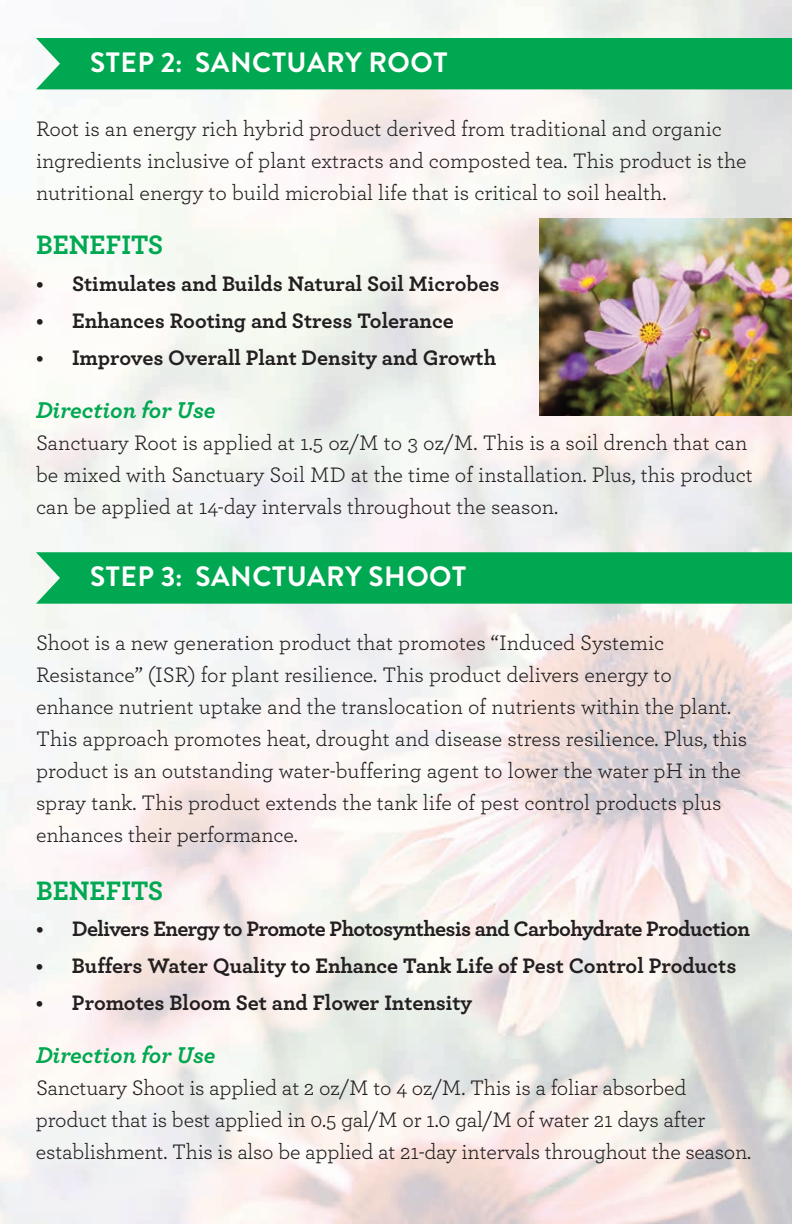
<style>
.page{position:relative;width:792px;height:1224px;background:#fff}
.page>*{position:absolute;margin:0;border:0;box-sizing:border-box;transform-origin:0 0}
.t1{font:700 28px "Brandon Grotesque";letter-spacing:.02em;color:#fff}
.t2{font:700 28px "Archer Pro";color:#00a851}
.t3{font:italic 700 24px "Archer Pro";color:#00a851}
.t4{font:22px/32px "Archer Pro";color:#231f20}
.t5{font:700 22px "Archer Pro";letter-spacing:-.005em;color:#231f20}
.t6{font:700 22px "Archer Pro";letter-spacing:-.025em;color:#231f20}
</style>
<div class="page">
<img style="left:0;top:0;width:792px;height:1224px">
<div style="left:36px;top:38px;width:756px;height:51px;background:#00a851"></div>
<div style="left:36px;top:552px;width:756px;height:52px;background:#00a851"></div>
<img style="left:539px;top:219px;width:253px;height:196px">
<p class="t1" style="left:90px;top:52px;width:359px">STEP 2: SANCTUARY ROOT</p>
<p class="t4" style="left:36px;top:115px;width:712px">Root is an energy rich hybrid product derived from traditional and organic ingredients inclusive of plant extracts and composted tea. This product is the nutritional energy to build microbial life that is critical to soil health.</p>
<p class="t2" style="left:36px;top:236px;width:129px">BENEFITS</p>
<p class="t5" style="left:36px;top:277px;width:465px">• Stimulates and Builds Natural Soil Microbes</p>
<p class="t5" style="left:36px;top:314px;width:419px">• Enhances Rooting and Stress Tolerance</p>
<p class="t5" style="left:36px;top:350px;width:462px">• Improves Overall Plant Density and Growth</p>
<p class="t3" style="left:36px;top:402px;width:181px">Direction for Use</p>
<p class="t4" style="left:36px;top:429px;width:718px">Sanctuary Root is applied at 1.5 oz/M to 3 oz/M. This is a soil drench that can be mixed with Sanctuary Soil MD at the time of installation. Plus, this product can be applied at 14-day intervals throughout the season.</p>
<p class="t1" style="left:90px;top:567px;width:377px">STEP 3: SANCTUARY SHOOT</p>
<p class="t4" style="left:36px;top:629px;width:713px">Shoot is a new generation product that promotes “Induced Systemic Resistance” (ISR) for plant resilience. This product delivers energy to enhance nutrient uptake and the translocation of nutrients within the plant.<br>This approach promotes heat, drought and disease stress resilience. Plus, this product is an outstanding water-buffering agent to lower the water pH in the spray tank. This product extends the tank life of pest control products plus enhances their performance.</p>
<p class="t2" style="left:36px;top:881px;width:129px">BENEFITS</p>
<p class="t6" style="left:36px;top:922px;width:715px">• Delivers Energy to Promote Photosynthesis and Carbohydrate Production</p>
<p class="t5" style="left:36px;top:959px;width:702px">• Buffers Water Quality to Enhance Tank Life of Pest Control Products</p>
<p class="t5" style="left:36px;top:996px;width:438px">• Promotes Bloom Set and Flower Intensity</p>
<p class="t3" style="left:36px;top:1047px;width:181px">Direction for Use</p>
<p class="t4" style="left:36px;top:1074px;width:717px">Sanctuary Shoot is applied at 2 oz/M to 4 oz/M. This is a foliar absorbed product that is best applied in 0.5 gal/M or 1.0 gal/M of water 21 days after establishment. This is also be applied at 21-day intervals throughout the season.</p>
</div>
